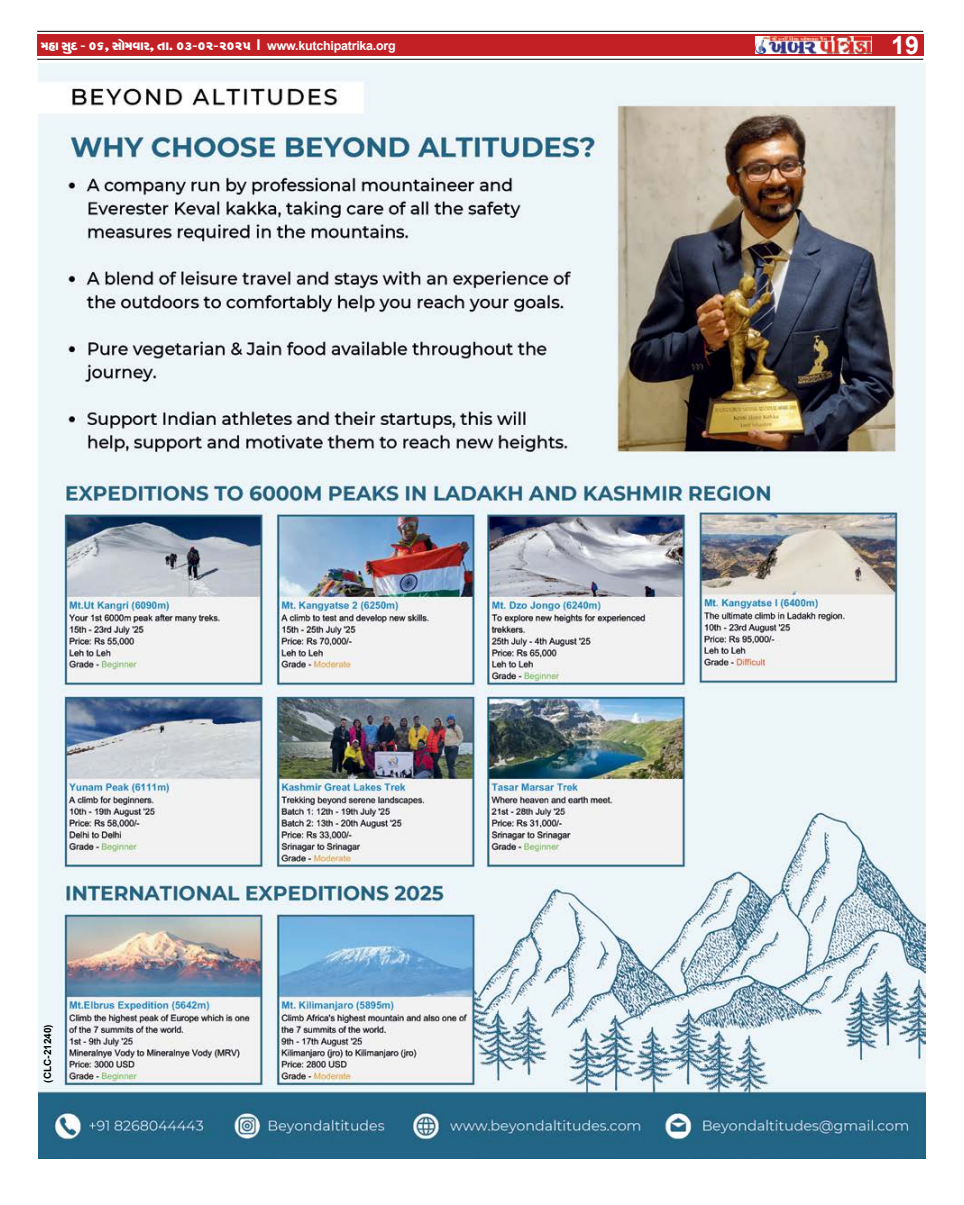
<style>
.page{position:relative;width:964px;height:1205px;background:#fff}
.page>*{position:absolute;margin:0;border:0;box-sizing:border-box;transform-origin:0 0}
.t1{font:700 25px "Arial";color:#fff}
.t2{font:15px "SHREE GUJ7";letter-spacing:-.02em;color:#fff}
.t3{font:700 10px "Arial";color:#000}
.s1{font-family:"Arial";font-weight:700}
.s2{font-family:"Arial";font-weight:700;font-size:12.5px}
</style>
<div class="page">
<hr style="left:37px;top:59px;width:886px;height:1px;background:#000">
<div style="left:37px;top:34px;width:886px;height:22px;background:#c22025"></div>
<hr style="left:37px;top:31px;width:886px;height:1px;background:#000">
<img style="left:755px;top:37px;width:116px;height:17px">
<img style="left:39px;top:63px;width:886px;height:1095px">
<p class="t2" style="left:41px;top:39px;width:357px">dlp kyv$ - 06, kp¡dhpf, sp. 03-02-2025 <span class="s1">I</span> <span class="s2">www.kutchipatrika.org</span></p>
<h1 class="t1" style="left:891px;top:27px;width:29px">19</h1>
<p class="t3" style="left:41px;top:1082px;width:60px;rotate:-90deg">(CLC-21240)</p>
</div>
